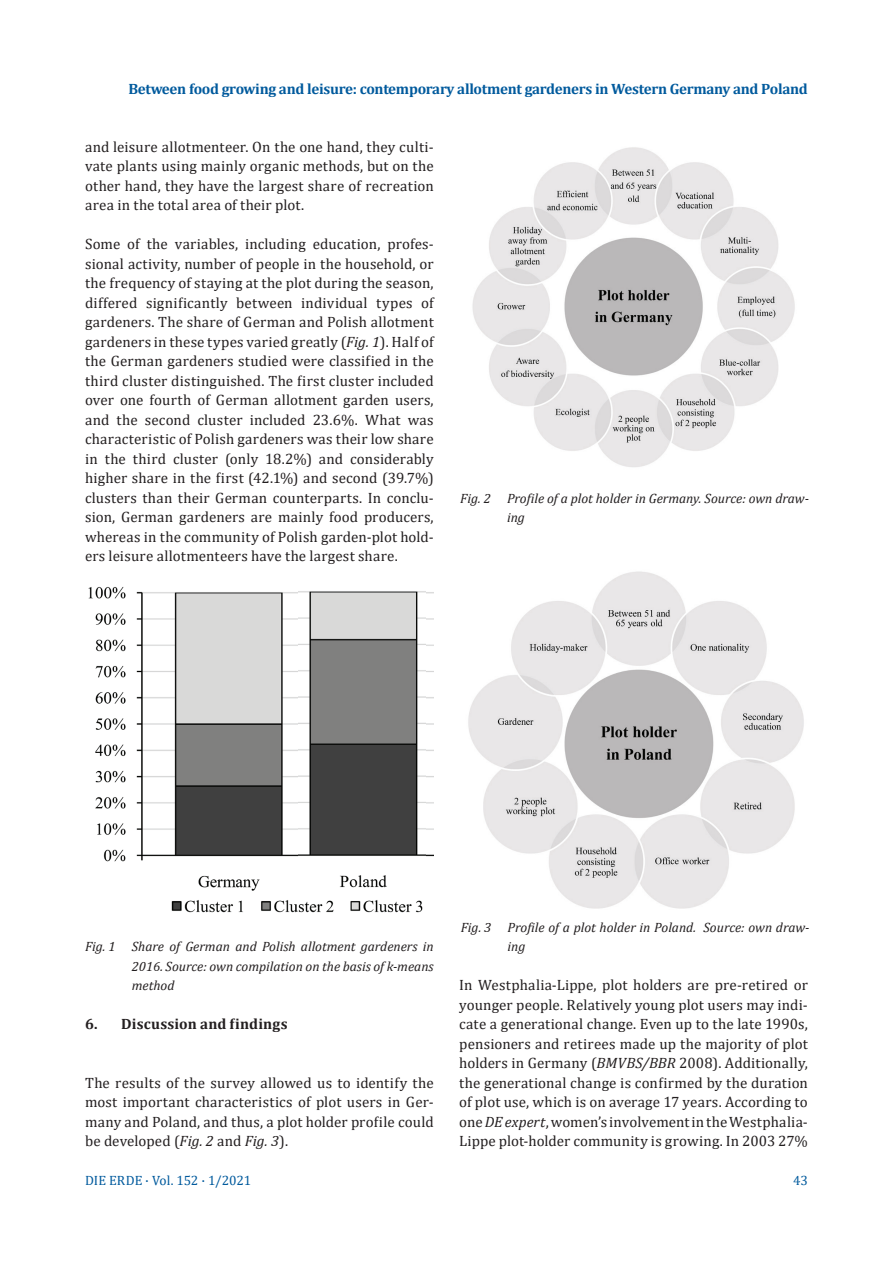
<style>
.page{position:relative;width:893px;height:1263px;background:#fff}
.page>*{position:absolute;margin:0;border:0;box-sizing:border-box;transform-origin:0 0}
.t1{font:15px/19.5px "Cambria";letter-spacing:.01em;color:#231f20;text-align:justify}
.t2{font:700 15px "Cambria";letter-spacing:-.02em;color:#015a9d}
.t3{font:700 15px "Cambria";letter-spacing:.015em;color:#231f20}
.t4{font:italic 13.5px/19.5px "Cambria";color:#231f20}
.t5{font:13.5px "Cambria";letter-spacing:-.005em;color:#015a9d}
.s1{font-style:italic}
</style>
<div class="page">
<img style="left:165px;top:591px;width:269px;height:300px">
<img style="left:88px;top:586px;width:77px;height:276px">
<img style="left:299px;top:591px;width:127px;height:300px">
<img style="left:171px;top:900px;width:252px;height:13px">
<img style="left:472px;top:147px;width:323px;height:320px">
<img style="left:468px;top:571px;width:336px;height:338px">
<p class="t2" style="left:128px;top:78px;width:681px">Between food growing and leisure: contemporary allotment gardeners in Western Germany and Poland</p>
<p class="t1" style="left:85px;top:137px;width:350px">and leisure allotmenteer. On the one hand, they culti&shy;vate plants using mainly organic methods, but on the other hand, they have the largest share of recreation area in the total area of their plot.</p>
<p class="t1" style="left:85px;top:234px;width:350px">Some of the variables, including education, profes&shy;sional activity, number of people in the household, or the frequency of staying at the plot during the season, differed significantly between individual types of gardeners. The share of German and Polish allotment gardeners in these types varied greatly (<span class="s1">Fig. 1</span>). Half of the German gardeners studied were classified in the third cluster distinguished. The first cluster included over one fourth of German allotment garden users, and the second cluster included 23.6%. What was characteristic of Polish gardeners was their low share in the third cluster (only 18.2%) and considerably higher share in the first (42.1%) and second (39.7%) clusters than their German counterparts. In conclu&shy;sion, German gardeners are mainly food producers, whereas in the community of Polish garden-plot hold&shy;ers leisure allotmenteers have the largest share.</p>
<p class="t4" style="left:507px;top:488px;width:303px;text-indent:-47px">Fig. 2 Profile of a plot holder in Germany. Source: own draw&shy;ing</p>
<p class="t4" style="left:132px;top:936px;width:303px;text-align:justify;text-indent:-47px">Fig. 1 Share of German and Polish allotment gardeners in 2016. Source: own compilation on the basis of k-means method</p>
<p class="t3" style="left:85px;top:1013px;width:204px">6. Discussion and findings</p>
<p class="t1" style="left:85px;top:1073px;width:350px">The results of the survey allowed us to identify the most important characteristics of plot users in Ger&shy;many and Poland, and thus, a plot holder profile could be developed (<span class="s1">Fig. 2</span> and <span class="s1">Fig. 3</span>).</p>
<p class="t4" style="left:508px;top:917px;width:303px;text-indent:-47px">Fig. 3 Profile of a plot holder in Poland. Source: own draw&shy;ing</p>
<p class="t1" style="left:459px;top:975px;width:350px">In Westphalia-Lippe, plot holders are pre-retired or younger people. Relatively young plot users may indi&shy;cate a generational change. Even up to the late 1990s, pensioners and retirees made up the majority of plot holders in Germany (<span class="s1">BMVBS/BBR</span> 2008). Additionally, the generational change is confirmed by the duration of plot use, which is on average 17 years. According to one <span class="s1">DE expert</span>, women’s involvement in the Westphalia-Lippe plot-holder community is growing. In 2003 27%</p>
<p class="t5" style="left:85px;top:1172px;width:168px">DIE ERDE · Vol. 152 · 1/2021</p>
<p class="t5" style="left:793px;top:1172px;width:16px">43</p>
</div>
